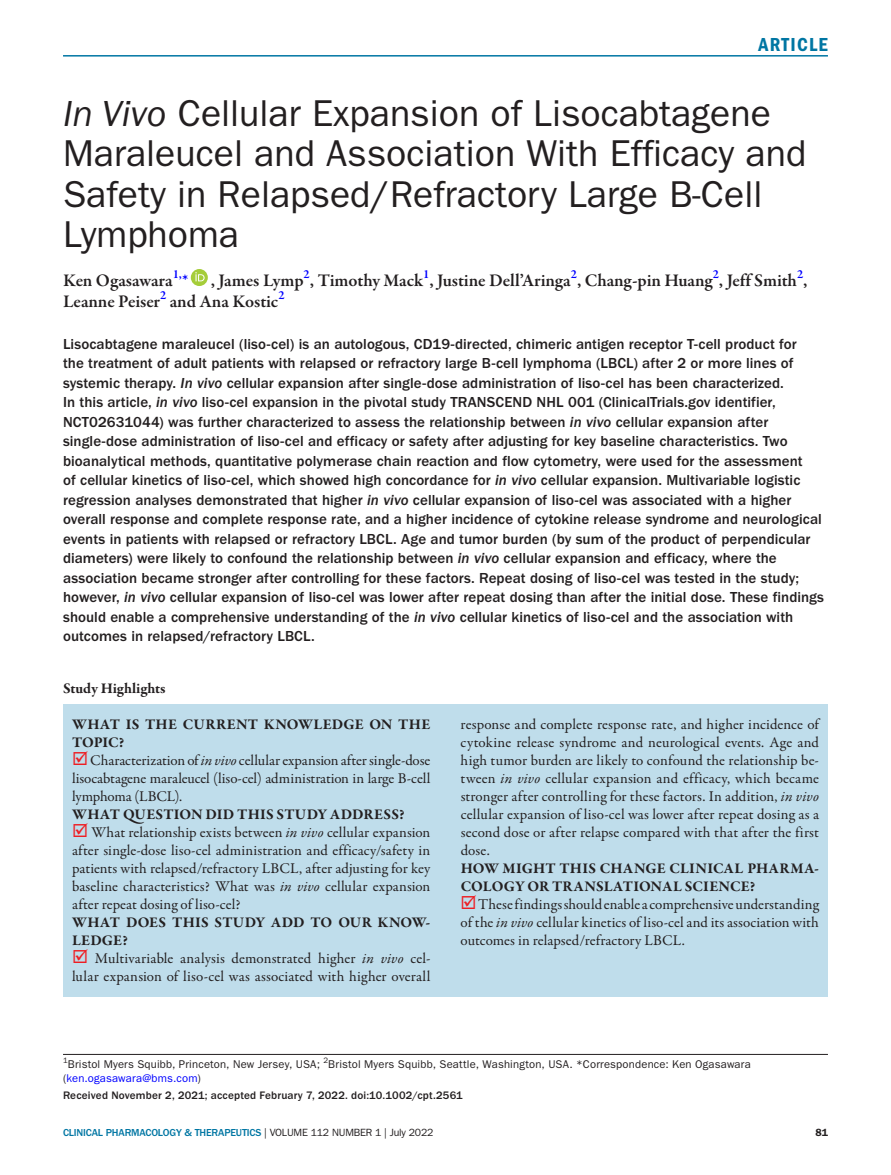
<style>
.page{position:relative;width:891px;height:1175px;background:#fff}
.page>*{position:absolute;margin:0;border:0;box-sizing:border-box;transform-origin:0 0}
.t1{font:37.5px/40.5px "ITC Franklin Gothic Std";color:#231f20}
.t2{font:19.5px "ITC Franklin Gothic Std Dm Cd";letter-spacing:.065em;color:#0076a3}
.t3{font:600 18px/21px "Garamond Premr Pro";letter-spacing:-.005em;color:#231f20}
.t4{font:500 15px/19.5px "ITC Franklin Gothic Std";letter-spacing:.005em;color:#231f20}
.t5{font:15px/18px "Garamond Premr Pro";letter-spacing:.005em;color:#231f20;text-align:justify}
.t6{font:700 15px/18px "Garamond Premr Pro";letter-spacing:.01em;color:#231f20}
.t7{font:11.25px "ITC Franklin Gothic Std";letter-spacing:.015em;color:#231f20}
.t8{font:500 11.25px "ITC Franklin Gothic Std";letter-spacing:.015em;color:#231f20}
.t9{font:11.25px "ITC Franklin Gothic Std";letter-spacing:.015em;color:#00f}
.t10{font:500 10.5px "ITC Franklin Gothic Std";letter-spacing:-.015em;color:#0076a3}
.t11{font:600 10.5px "ITC Franklin Gothic Std";color:#231f20}
.t12{font:7.8px "ITC Franklin Gothic Std";color:#231f20}
.s1{font-style:italic}
.s2{color:#00f}
.s3{font-family:"ITC Franklin Gothic Std Med It";font-weight:400}
.s4{color:#ee1d23}
.s5{color:#231f20}
.s6{font-weight:400;color:#231f20}
</style>
<div class="page">
<hr style="left:63px;top:55px;width:765px;height:2px;background:#0076a3">
<div style="left:191px;top:269px;width:17px;height:17px;background:#a5cd39;border-radius:50%"></div>
<svg style="left:195px;top:272px;width:10px;height:9px"></svg>
<hr style="left:63px;top:1054px;width:765px;height:1px;background:#231f20">
<div style="left:63px;top:669px;width:765px;height:328px;background:#bfddeb"></div>
<div style="left:51px;top:669px;width:780px;height:35px;background:#fff"></div>
<h2 class="t2" style="left:758px;top:33px;width:71px">ARTICLE</h2>
<h1 class="t1" style="left:63px;top:93px;width:745px"><span class="s1">In Vivo</span> Cellular Expansion of Lisocabtagene Maraleucel and Association With Efficacy and Safety in Relapsed/Refractory Large B-Cell Lymphoma</h1>
<p class="t3" style="left:63px;top:270px;width:126px">Ken Ogasawara<sup>1,</sup><span class="s2">*</span></p>
<p class="t3" style="left:63px;top:270px;width:746px;text-indent:148px">, James Lymp<sup>2</sup>, Timothy Mack<sup>1</sup>, Justine Dell’Aringa<sup>2</sup>, Chang-pin Huang<sup>2</sup>, Jeff Smith<sup>2</sup>,<br>Leanne Peiser<sup>2</sup> and Ana Kostic<sup>2</sup></p>
<p class="t4" style="left:63px;top:334px;width:763px">Lisocabtagene maraleucel (liso-cel) is an autologous, CD19-directed, chimeric antigen receptor T-cell product for<br>the treatment of adult patients with relapsed or refractory large B-cell lymphoma (LBCL) after 2 or more lines of systemic therapy. <span class="s3">In vivo</span> cellular expansion after single-dose administration of liso-cel has been characterized.<br>In this article, <span class="s3">in vivo</span> liso-cel expansion in the pivotal study TRANSCEND NHL 001 (ClinicalTrials.gov identifier, NCT02631044) was further characterized to assess the relationship between <span class="s3">in vivo</span> cellular expansion after single-dose administration of liso-cel and efficacy or safety after adjusting for key baseline characteristics. Two bioanalytical methods, quantitative polymerase chain reaction and flow cytometry, were used for the assessment<br>of cellular kinetics of liso-cel, which showed high concordance for <span class="s3">in vivo</span> cellular expansion. Multivariable logistic regression analyses demonstrated that higher <span class="s3">in vivo</span> cellular expansion of liso-cel was associated with a higher overall response and complete response rate, and a higher incidence of cytokine release syndrome and neurological events in patients with relapsed or refractory LBCL. Age and tumor burden (by sum of the product of perpendicular diameters) were likely to confound the relationship between <span class="s3">in vivo</span> cellular expansion and efficacy, where the association became stronger after controlling for these factors. Repeat dosing of liso-cel was tested in the study; however, <span class="s3">in vivo</span> cellular expansion of liso-cel was lower after repeat dosing than after the initial dose. These findings should enable a comprehensive understanding of the <span class="s3">in vivo</span> cellular kinetics of liso-cel and the association with outcomes in relapsed/refractory LBCL.</p>
<p class="t6" style="left:63px;top:679px;width:104px">Study Highlights</p>
<p class="t6" style="left:72px;top:715px;width:360px">WHAT IS THE CURRENT KNOWLEDGE ON THE<br>TOPIC?</p>
<p class="t5" style="left:72px;top:751px;width:360px"><span class="s4">☑</span> Characterization of <span class="s1">in vivo</span> cellular expansion after single-dose lisocabtagene maraleucel (liso-cel) administration in large B-cell lymphoma (LBCL).</p>
<p class="t6" style="left:72px;top:805px;width:334px">WHAT QUESTION DID THIS STUDY ADDRESS?</p>
<p class="t5" style="left:72px;top:823px;width:360px"><span class="s4">☑</span> What relationship exists between <span class="s1">in vivo</span> cellular expansion after single-dose liso-cel administration and efficacy/safety in patients with relapsed/refractory LBCL, after adjusting for key baseline characteristics? What was <span class="s1">in vivo</span> cellular expansion after repeat dosing of liso-cel?</p>
<p class="t6" style="left:72px;top:913px;width:360px">WHAT DOES THIS STUDY ADD TO OUR KNOW-<br>LEDGE?</p>
<p class="t5" style="left:72px;top:949px;width:360px"><span class="s4">☑</span> Multivariable analysis demonstrated higher <span class="s1">in vivo</span> cel&shy;lular expansion of liso-cel was associated with higher overall</p>
<p class="t5" style="left:461px;top:715px;width:360px">response and complete response rate, and higher incidence of cytokine release syndrome and neurological events. Age and high tumor burden are likely to confound the relationship be&shy;tween <span class="s1">in vivo</span> cellular expansion and efficacy, which became stronger after controlling for these factors. In addition, <span class="s1">in vivo </span>cellular expansion of liso-cel was lower after repeat dosing as a second dose or after relapse compared with that after the first dose.</p>
<p class="t6" style="left:461px;top:859px;width:360px">HOW MIGHT THIS CHANGE CLINICAL PHARMA-<br>COLOGY OR TRANSLATIONAL SCIENCE?</p>
<p class="t5" style="left:461px;top:895px;width:360px"><span class="s4">☑</span> These findings should enable a comprehensive understanding of the <span class="s1">in vivo</span> cellular kinetics of liso-cel and its association with outcomes in relapsed/refractory LBCL.</p>
<p class="t12" style="left:63px;top:1056px;width:6px">1</p>
<p class="t7" style="left:68px;top:1058px;width:254px">Bristol Myers Squibb, Princeton, New Jersey, USA;</p>
<p class="t12" style="left:323px;top:1056px;width:6px">2</p>
<p class="t7" style="left:328px;top:1058px;width:424px">Bristol Myers Squibb, Seattle, Washington, USA. *Correspondence: Ken Ogasawara</p>
<p class="t9" style="left:63px;top:1071px;width:139px"><span class="s5">(</span>ken.ogasawara@bms.com<span class="s5">)</span></p>
<p class="t8" style="left:63px;top:1088px;width:401px">Received November 2, 2021; accepted February 7, 2022. doi:10.1002/cpt.2561</p>
<p class="t10" style="left:63px;top:1126px;width:372px">CLINICAL PHARMACOLOGY &amp; THERAPEUTICS <span class="s6">| VOLUME 112 NUMBER 1 | July 2022</span></p>
<p class="t11" style="left:815px;top:1125px;width:14px">81</p>
</div>
